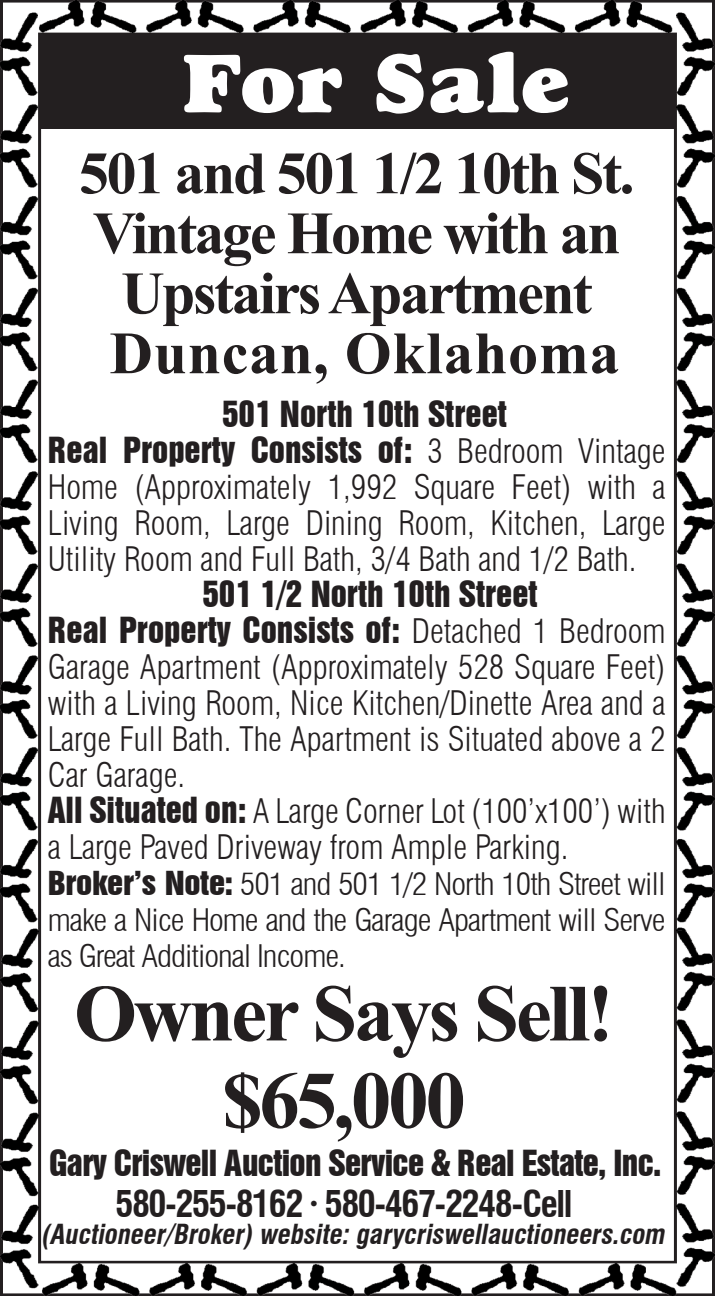
<style>
.page{position:relative;width:715px;height:1296px;background:#fff}
.page>*{position:absolute;margin:0;border:0;box-sizing:border-box;transform-origin:0 0}
.t1{font:84px "Goudy Std Heavyface";color:#fff;scale:1.08 1}
.t2{font:700 81px "Times New Roman";letter-spacing:-.04em;color:#231f20}
.t3{font:700 60px "Times New Roman";letter-spacing:-.04em;color:#231f20}
.t4{font:700 60px "Times New Roman";letter-spacing:.01em;color:#231f20}
.t5{font:700 condensed 36px "Swiss 721 BT";letter-spacing:-.04em;color:#231f20}
.t6{font:300 condensed 33px/36px "Swiss 721 BT";color:#231f20;text-align:justify}
.t7{font:33px "Swiss 921 BT Regular A";letter-spacing:-.01em;color:#231f20}
.t8{font:300 condensed 30.3px/36px "Swiss 721 BT";letter-spacing:-.03em;color:#231f20;text-align:justify;scale:1.09 1}
.t9{font:italic 700 condensed 27px "Swiss 721 BT";color:#231f20}
.s1{font-family:"Swiss 921 BT Regular A";font-weight:400;font-stretch:normal}
</style>
<div class="page">
<div style="left:40px;top:34px;width:633px;height:95px;background:#231f20"></div>
<img style="left:0;top:5px;width:38px;height:551px">
<img style="left:0;top:556px;width:38px;height:366px">
<img style="left:0;top:922px;width:38px;height:368px">
<img style="left:676px;top:931px;width:38px;height:359px">
<img style="left:676px;top:559px;width:38px;height:372px">
<img style="left:676px;top:5px;width:38px;height:554px">
<img style="left:34px;top:0;width:646px;height:33px">
<img style="left:38px;top:1263px;width:646px;height:33px">
<p class="t1" style="left:181px;top:32px;width:362px">For Sale</p>
<p class="t3" style="left:79px;top:132px;width:556px">501 and 501 1/2 10th St.</p>
<p class="t3" style="left:93px;top:192px;width:529px">Vintage Home with an</p>
<p class="t3" style="left:121px;top:252px;width:472px">Upstairs Apartment</p>
<p class="t4" style="left:110px;top:312px;width:511px">Duncan, Oklahoma</p>
<p class="t7" style="left:222px;top:392px;width:286px">501 North 10th Street</p>
<p class="t6" style="left:48px;top:433px;width:618px"><span class="s1">Real Property Consists of:</span> 3 Bedroom Vintage Home (Approximately 1,992 Square Feet) with a Living Room, Large Dining Room, Kitchen, Large Utility Room and Full Bath, 3/4 Bath and 1/2 Bath.</p>
<p class="t7" style="left:202px;top:572px;width:336px">501 1/2 North 10th Street</p>
<p class="t6" style="left:48px;top:613px;width:618px"><span class="s1">Real Property Consists of:</span> Detached 1 Bedroom Garage Apartment (Approximately 528 Square Feet) with a Living Room, Nice Kitchen/Dinette Area and a Large Full Bath. The Apartment is Situated above a 2<br>Car Garage.</p>
<p class="t6" style="left:48px;top:793px;width:618px"><span class="s1">All Situated on:</span> A Large Corner Lot (100’x100’) with a Large Paved Driveway from Ample Parking.</p>
<p class="t8" style="left:48px;top:865px;width:568px"><span class="s1">Broker’s Note:</span> 501 and 501 1/2 North 10th Street will make a Nice Home and the Garage Apartment will Serve as Great Additional Income.</p>
<p class="t2" style="left:74px;top:957px;width:541px">Owner Says Sell!</p>
<p class="t2" style="left:222px;top:1044px;width:245px">$65,000</p>
<p class="t7" style="left:49px;top:1141px;width:613px">Gary Criswell Auction Service &amp; Real Estate, Inc.</p>
<p class="t5" style="left:115px;top:1182px;width:458px">580-255-8162 · 580-467-2248-Cell</p>
<p class="t9" style="left:41px;top:1218px;width:630px">(Auctioneer/Broker)website:garycriswellauctioneers.com</p>
</div>
